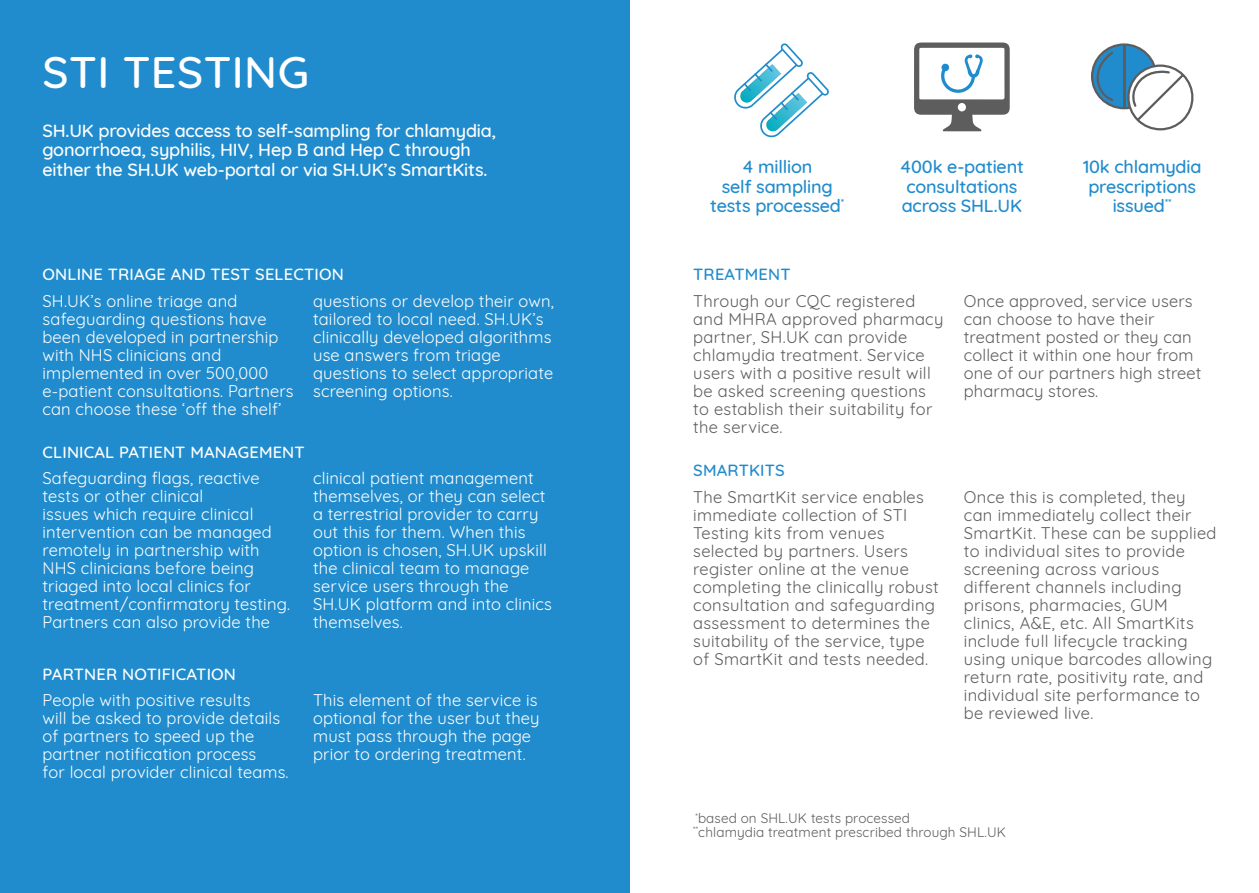
<style>
.page{position:relative;width:1259px;height:893px;background:#fff}
.page>*{position:absolute;margin:0;border:0;box-sizing:border-box;transform-origin:0 0}
.Page_Title_-_White_H{font:500 45px "Quicksand";letter-spacing:.01em;color:#fff}
.Intro_Body_on_Blue{font:500 18px/19.5px "Quicksand";letter-spacing:-.01em;color:#fff}
.Into_Body_on_white{font:500 18px/19.5px "Quicksand";letter-spacing:-.01em;color:#218ccd;text-align:center}
.Body_On_Blue{font:16.5px/18px "Quicksand";letter-spacing:.01em;color:#fff}
.Body_Copy_on_white{font:16.5px/18px "Quicksand";letter-spacing:.02em;color:#5e5d5d}
.Section_Heading_-_Wh{font:500 16.5px "Quicksand";letter-spacing:.01em;color:#fff}
.Section_Heading_-_Bl{font:500 16.5px "Quicksand";letter-spacing:.01em;color:#218ccd}
.Body_Copy_on_white-2{font:13.5px "Quicksand";letter-spacing:.01em;color:#5e5d5d}
</style>
<div class="page">
<div style="left:0;top:0;width:629px;height:893px;background:#218ccd"></div>
<svg style="left:734px;top:43px;width:95px;height:95px"></svg>
<svg style="left:1091px;top:43px;width:103px;height:88px"></svg>
<svg style="left:914px;top:43px;width:95px;height:89px"></svg>
<p class="Page_Title_-_White_H" style="left:43px;top:35px;width:268px">STI TESTING</p>
<p class="Intro_Body_on_Blue" style="left:43px;top:119px;width:455px">SH.UK provides access to self-sampling for chlamydia, gonorrhoea, syphilis, HIV, Hep B and Hep C through either the SH.UK web-portal or via SH.UK’s SmartKits.</p>
<p class="Section_Heading_-_Wh" style="left:43px;top:261px;width:303px">ONLINE TRIAGE AND TEST SELECTION</p>
<p class="Body_On_Blue" style="left:43px;top:290px;width:253px">SH.UK’s online triage and safeguarding questions have been developed in partnership with NHS clinicians and implemented in over 500,000 e-patient consultations. Partners can choose these ‘off the shelf’</p>
<p class="Body_On_Blue" style="left:313px;top:290px;width:242px">questions or develop their own, tailored to local need. SH.UK’s clinically developed algorithms use answers from triage questions to select appropriate screening options.</p>
<p class="Section_Heading_-_Wh" style="left:43px;top:438px;width:264px">CLINICAL PATIENT MANAGEMENT</p>
<p class="Body_On_Blue" style="left:43px;top:467px;width:249px">Safeguarding flags, reactive tests or other clinical<br>issues which require clinical intervention can be managed remotely in partnership with<br>NHS clinicians before being triaged into local clinics for treatment/confirmatory testing.<br>Partners can also provide the</p>
<p class="Body_On_Blue" style="left:313px;top:467px;width:240px">clinical patient management themselves, or they can select a terrestrial provider to carry out this for them. When this option is chosen, SH.UK upskill the clinical team to manage service users through the<br>SH.UK platform and into clinics themselves.</p>
<p class="Section_Heading_-_Wh" style="left:43px;top:661px;width:195px">PARTNER NOTIFICATION</p>
<p class="Body_On_Blue" style="left:43px;top:690px;width:248px">People with positive results<br>will be asked to provide details of partners to speed up the partner notification process<br>for local provider clinical teams.</p>
<p class="Body_On_Blue" style="left:313px;top:690px;width:228px">This element of the service is optional for the user but they must pass through the page prior to ordering treatment.</p>
<p class="Into_Body_on_white" style="left:710px;top:155px;width:136px">4 million<br>self sampling tests processed<sup>*</sup></p>
<p class="Into_Body_on_white" style="left:1083px;top:155px;width:120px">10k chlamydia prescriptions issued<sup>**</sup></p>
<p class="Into_Body_on_white" style="left:900px;top:155px;width:126px;text-align:left">400k e-patient consultations across SHL.UK</p>
<p class="Section_Heading_-_Bl" style="left:693px;top:261px;width:99px">TREATMENT</p>
<p class="Body_Copy_on_white" style="left:693px;top:290px;width:252px">Through our CQC registered and MHRA approved pharmacy partner, SH.UK can provide chlamydia treatment. Service users with a positive result will be asked screening questions to establish their suitability for the service.</p>
<p class="Body_Copy_on_white" style="left:964px;top:290px;width:239px">Once approved, service users can choose to have their treatment posted or they can collect it within one hour from one of our partners high street pharmacy stores.</p>
<p class="Section_Heading_-_Bl" style="left:693px;top:457px;width:93px">SMARTKITS</p>
<p class="Body_Copy_on_white" style="left:693px;top:486px;width:247px">The SmartKit service enables immediate collection of STI<br>Testing kits from venues selected by partners. Users register online at the venue completing the clinically robust consultation and safeguarding assessment to determines the suitability of the service, type of SmartKit and tests needed.</p>
<p class="Body_Copy_on_white" style="left:964px;top:486px;width:254px">Once this is completed, they can immediately collect their<br>SmartKit. These can be supplied to individual sites to provide screening across various different channels including prisons, pharmacies, GUM clinics, A&amp;E, etc. All SmartKits include full lifecycle tracking using unique barcodes allowing return rate, positivity rate, and individual site performance to be reviewed live.</p>
<p class="Body_Copy_on_white-2" style="left:695px;top:808px;width:216px"><sup>*</sup>based on SHL.UK tests processed</p>
<p class="Body_Copy_on_white-2" style="left:693px;top:822px;width:314px"><sup>**</sup>chlamydia treatment prescribed through SHL.UK</p>
</div>
